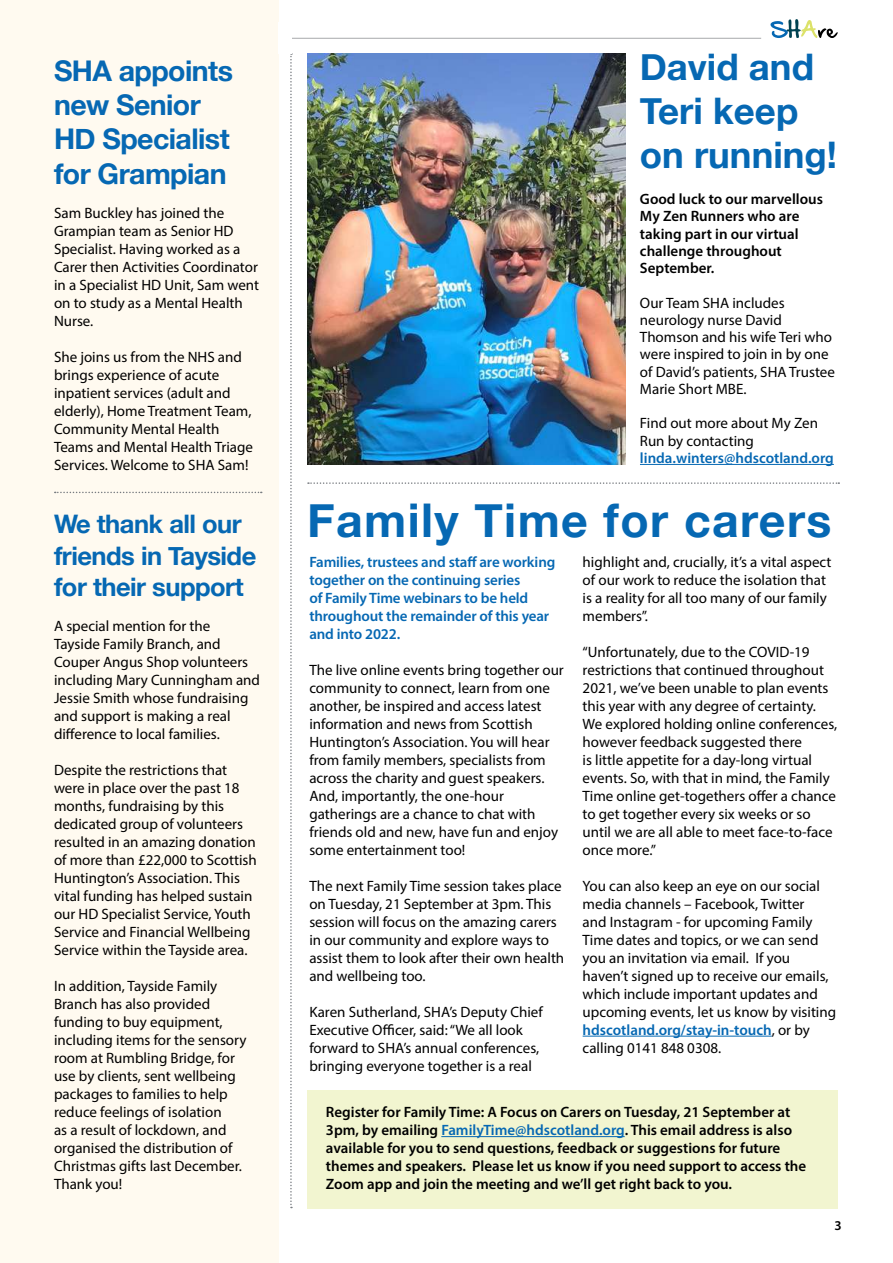
<style>
.page{position:relative;width:893px;height:1263px;background:#fff}
.page>*{position:absolute;margin:0;border:0;box-sizing:border-box;transform-origin:0 0}
.t1{font:700 46.5px "Helvetica Neue";letter-spacing:.03em;color:#0668b3}
.t2{font:700 36.6px/44px "Helvetica Neue";color:#0668b3}
.t3{font:700 28.5px/34.2px "Helvetica Neue";letter-spacing:-.02em;color:#0668b3}
.t4{font:700 25.5px/31.5px "Helvetica Neue";letter-spacing:-.02em;color:#0668b3}
.t5{font:15px/18px "Myriad Pro";color:#000}
.t6{font:600 15px/17.2px "Myriad Pro";color:#000}
.t7{font:600 15px/18px "Myriad Pro";letter-spacing:-.01em;color:#0668b3}
.t8{font:600 13.5px "Myriad Pro";color:#000}
.s1{font-weight:600;color:#0668b3}
.s2{color:#0668b3}
</style>
<div class="page">
<svg style="left:770px;top:19px;width:68px;height:19px"></svg>
<hr style="left:55px;top:38px;width:706px;height:1px;background:#a7a9ac">
<hr style="left:640px;top:464px;width:194px;height:1px;background:#0668b3">
<div style="left:0;top:0;width:279px;height:1263px;background:#fffaf0"></div>
<svg style="left:55px;top:492px;width:207px;height:1px"></svg>
<hr style="left:583px;top:1036px;width:189px;height:1px;background:#0668b3">
<svg style="left:290px;top:54px;width:2px;height:1154px"></svg>
<div style="left:307px;top:1091px;width:531px;height:118px;background:#f2f5d0"></div>
<hr style="left:441px;top:1136px;width:184px;height:1px;background:#0668b3">
<div style="left:279px;top:22px;width:13px;height:32px;background:#fff"></div>
<svg style="left:308px;top:482px;width:531px;height:2px"></svg>
<img style="left:307px;top:53px;width:318px;height:412px">
<h3 class="t3" style="left:54px;top:55px;width:180px">SHA appoints new Senior<br>HD Specialist for Grampian</h3>
<p class="t5" style="left:54px;top:204px;width:207px">Sam Buckley has joined the<br>Grampian team as Senior HD<br>Specialist. Having worked as a<br>Carer then Activities Coordinator in a Specialist HD Unit, Sam went on to study as a Mental Health<br>Nurse.</p>
<p class="t5" style="left:54px;top:348px;width:201px">She joins us from the NHS and brings experience of acute inpatient services (adult and elderly), Home Treatment Team,<br>Community Mental Health<br>Teams and Mental Health Triage<br>Services. Welcome to SHA Sam!</p>
<h3 class="t4" style="left:54px;top:509px;width:204px">We thank all our friends in Tayside for their support</h3>
<p class="t5" style="left:54px;top:616px;width:208px">A special mention for the<br>Tayside Family Branch, and<br>Couper Angus Shop volunteers including Mary Cunningham and<br>Jessie Smith whose fundraising and support is making a real difference to local families.</p>
<p class="t5" style="left:54px;top:760px;width:204px">Despite the restrictions that were in place over the past 18 months, fundraising by this dedicated group of volunteers resulted in an amazing donation of more than £22,000 to Scottish<br>Huntington’s Association. This vital funding has helped sustain our HD Specialist Service, Youth<br>Service and Financial Wellbeing<br>Service within the Tayside area.</p>
<p class="t5" style="left:54px;top:976px;width:194px">In addition, Tayside Family<br>Branch has also provided funding to buy equipment, including items for the sensory room at Rumbling Bridge, for use by clients, sent wellbeing packages to families to help reduce feelings of isolation<br>as a result of lockdown, and organised the distribution of<br>Christmas gifts last December.<br>Thank you!</p>
<h2 class="t2" style="left:640px;top:46px;width:199px">David and<br>Teri keep on running!</h2>
<p class="t6" style="left:640px;top:190px;width:184px">Good luck to our marvellous<br>My Zen Runners who are taking part in our virtual challenge throughout<br>September.</p>
<p class="t5" style="left:640px;top:294px;width:197px;line-height:17.2px">Our Team SHA includes neurology nurse David<br>Thomson and his wife Teri who were inspired to join in by one of David’s patients, SHA Trustee<br>Marie Short MBE.</p>
<p class="t5" style="left:640px;top:414px;width:180px;line-height:17.2px">Find out more about My Zen<br>Run by contacting</p>
<p class="t7" style="left:640px;top:448px;width:195px">linda.winters@hdscotland.org</p>
<h1 class="t1" style="left:307px;top:484px;width:526px">Family Time for carers</h1>
<p class="t7" style="left:309px;top:552px;width:247px">Families, trustees and staff are working together on the continuing series<br>of Family Time webinars to be held throughout the remainder of this year and into 2022.</p>
<p class="t5" style="left:309px;top:660px;width:256px">The live online events bring together our community to connect, learn from one another, be inspired and access latest information and news from Scottish Huntington’s Association. You will hear from family members, specialists from across the charity and guest speakers.<br>And, importantly, the one-hour gatherings are a chance to chat with friends old and new, have fun and enjoy some entertainment too!</p>
<p class="t5" style="left:309px;top:876px;width:256px">The next Family Time session takes place on Tuesday, 21 September at 3pm. This session will focus on the amazing carers in our community and explore ways to assist them to look after their own health and wellbeing too.</p>
<p class="t5" style="left:309px;top:1002px;width:235px">Karen Sutherland, SHA’s Deputy Chief Executive Officer, said: “We all look forward to SHA’s annual conferences, bringing everyone together is a real</p>
<p class="t5" style="left:583px;top:552px;width:250px">highlight and, crucially, it’s a vital aspect of our work to reduce the isolation that is a reality for all too many of our family members”.</p>
<p class="t5" style="left:583px;top:642px;width:256px">“Unfortunately, due to the COVID-19 restrictions that continued throughout 2021, we’ve been unable to plan events this year with any degree of certainty.<br>We explored holding online conferences, however feedback suggested there<br>is little appetite for a day-long virtual events. So, with that in mind, the Family Time online get-togethers offer a chance to get together every six weeks or so until we are all able to meet face-to-face once more.”</p>
<p class="t5" style="left:583px;top:876px;width:255px">You can also keep an eye on our social media channels – Facebook, Twitter<br>and Instagram - for upcoming Family Time dates and topics, or we can send you an invitation via email. If you haven’t signed up to receive our emails, which include important updates and upcoming events, let us know by visiting <span class="s1">hdscotland.org/stay-in-touch</span>, or by calling 0141 848 0308.</p>
<p class="t6" style="left:326px;top:1103px;width:482px;line-height:18px">Register for Family Time: A Focus on Carers on Tuesday, 21 September at 3pm, by emailing <span class="s2">FamilyTime@hdscotland.org</span>. This email address is also available for you to send questions, feedback or suggestions for future themes and speakers. Please let us know if you need support to access the Zoom app and join the meeting and we’ll get right back to you.</p>
<p class="t8" style="left:834px;top:1217px;width:9px">3</p>
</div>
